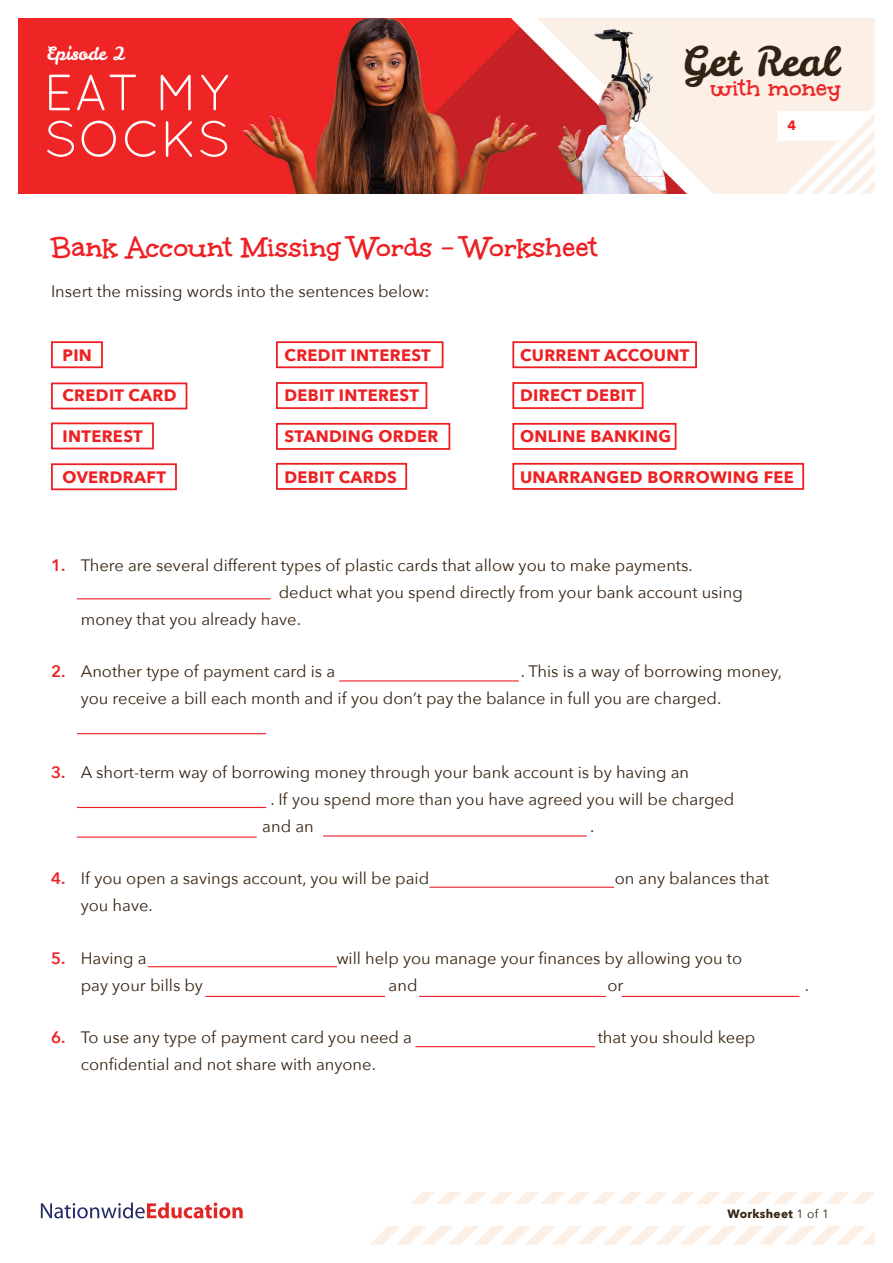
<style>
.page{position:relative;width:893px;height:1263px;background:#fff}
.page>*{position:absolute;margin:0;border:0;box-sizing:border-box;transform-origin:0 0}
.t1{font:51px/46.5px "Quicksand";color:#fff}
.t2{font:40.35px "Leckerli One";color:#322214}
.Heading{font:700 30px "Unkempt";color:#ed2124}
.t3{font:700 25.5px "Unkempt";color:#ee2524}
.t4{font:18px "Leckerli One";color:#fff}
.Heading-2{font:16.5px/27px "Avenir Next";color:#352311}
.Heading-3{font:700 16.5px "Avenir Next";letter-spacing:.02em;color:#ed2124}
.t5{font:700 13.5px "Avenir Next";color:#ed2124}
.t6{font:700 12px "Avenir Next";letter-spacing:.025em;color:#352311}
.s1{font-weight:600;color:#ed2124}
.s2{font-weight:400}
</style>
<div class="page">
<svg style="left:370px;top:1192px;width:505px;height:53px"></svg>
<div style="left:18px;top:18px;width:835px;height:176px;background:#ee2524"></div>
<svg style="left:41px;top:1202px;width:202px;height:16px"></svg>
<svg style="left:541px;top:18px;width:334px;height:176px;background:#f9e7df"></svg>
<div style="left:324px;top:1204px;width:551px;height:21px;background:#fff"></div>
<img style="left:241px;top:18px;width:164px;height:176px">
<img style="left:330px;top:27px;width:211px;height:167px">
<img style="left:511px;top:18px;width:30px;height:30px">
<svg style="left:537px;top:18px;width:4px;height:3px"></svg>
<img style="left:546px;top:77px;width:41px;height:117px">
<img style="left:587px;top:127px;width:42px;height:67px">
<img style="left:629px;top:178px;width:42px;height:16px">
<img style="left:546px;top:64px;width:37px;height:13px">
<img style="left:570px;top:77px;width:17px;height:17px">
<img style="left:587px;top:108px;width:42px;height:19px">
<svg style="left:620px;top:127px;width:9px;height:9px"></svg>
<img style="left:629px;top:151px;width:42px;height:27px">
<img style="left:546px;top:20px;width:125px;height:44px">
<svg style="left:583px;top:64px;width:4px;height:13px"></svg>
<img style="left:587px;top:64px;width:84px;height:44px">
<img style="left:629px;top:108px;width:42px;height:43px">
<div style="left:51px;top:341px;width:52px;height:27px;border:2px solid #ed2124"></div>
<div style="left:276px;top:341px;width:167px;height:27px;border:2px solid #ed2124"></div>
<div style="left:512px;top:341px;width:185px;height:27px;border:2px solid #ed2124"></div>
<div style="left:276px;top:382px;width:151px;height:27px;border:2px solid #ed2124"></div>
<div style="left:512px;top:382px;width:131px;height:27px;border:2px solid #ed2124"></div>
<div style="left:276px;top:423px;width:174px;height:27px;border:2px solid #ed2124"></div>
<div style="left:512px;top:423px;width:164px;height:27px;border:2px solid #ed2124"></div>
<div style="left:276px;top:463px;width:131px;height:27px;border:2px solid #ed2124"></div>
<div style="left:512px;top:463px;width:292px;height:27px;border:2px solid #ed2124"></div>
<div style="left:51px;top:382px;width:136px;height:27px;border:2px solid #ed2124"></div>
<div style="left:51px;top:422px;width:103px;height:27px;border:2px solid #ed2124"></div>
<div style="left:51px;top:463px;width:126px;height:27px;border:2px solid #ed2124"></div>
<hr style="left:77px;top:598px;width:194px;height:1px;background:#ed2124">
<hr style="left:339px;top:680px;width:180px;height:1px;background:#ed2124">
<hr style="left:77px;top:733px;width:189px;height:1px;background:#ed2124">
<hr style="left:77px;top:807px;width:189px;height:1px;background:#ed2124">
<hr style="left:77px;top:836px;width:180px;height:2px;background:#ed2124">
<hr style="left:323px;top:835px;width:264px;height:1px;background:#ed2124">
<hr style="left:148px;top:966px;width:189px;height:1px;background:#ed2124">
<hr style="left:206px;top:996px;width:179px;height:1px;background:#ed2124">
<hr style="left:419px;top:996px;width:187px;height:1px;background:#ed2124">
<hr style="left:622px;top:996px;width:177px;height:1px;background:#ed2124">
<hr style="left:415px;top:1046px;width:180px;height:1px;background:#ed2124">
<hr style="left:429px;top:887px;width:185px;height:1px;background:#ed2124">
<svg style="left:778px;top:64px;width:97px;height:130px;background:#fcf4ee"></svg>
<p class="t4" style="left:47px;top:41px;width:81px">Episode 2</p>
<h1 class="t1" style="left:44px;top:69px;width:189px">EAT MY<br>SOCKS</h1>
<p class="Heading" style="left:51px;top:230px;width:548px">Bank Account Missing Words – Worksheet</p>
<p class="Heading-2" style="left:51px;top:277px;width:380px">Insert the missing words into the sentences below:</p>
<h2 class="t2" style="left:683px;top:35px;width:157px">Get Real</h2>
<h3 class="t3" style="left:710px;top:73px;width:132px">with money</h3>
<p class="t5" style="left:787px;top:113px;width:10px">4</p>
<p class="Heading-3" style="left:63px;top:341px;width:31px">PIN</p>
<p class="Heading-3" style="left:285px;top:341px;width:148px">CREDIT INTEREST</p>
<p class="Heading-3" style="left:520px;top:341px;width:171px">CURRENT ACCOUNT</p>
<p class="Heading-3" style="left:63px;top:381px;width:116px">CREDIT CARD</p>
<p class="Heading-3" style="left:285px;top:381px;width:136px">DEBIT INTEREST</p>
<p class="Heading-3" style="left:520px;top:381px;width:117px">DIRECT DEBIT</p>
<p class="Heading-3" style="left:63px;top:422px;width:82px">INTEREST</p>
<p class="Heading-3" style="left:285px;top:422px;width:156px">STANDING ORDER</p>
<p class="Heading-3" style="left:520px;top:422px;width:153px">ONLINE BANKING</p>
<p class="Heading-3" style="left:63px;top:463px;width:105px">OVERDRAFT</p>
<p class="Heading-3" style="left:285px;top:463px;width:114px">DEBIT CARDS</p>
<p class="Heading-3" style="left:520px;top:463px;width:275px">UNARRANGED BORROWING FEE</p>
<p class="Heading-2" style="left:51px;top:551px;width:643px"><span class="s1">1.</span> There are several different types of plastic cards that allow you to make payments.</p>
<p class="Heading-2" style="left:279px;top:578px;width:465px">deduct what you spend directly from your bank account using</p>
<p class="Heading-2" style="left:81px;top:605px;width:222px">money that you already have.</p>
<p class="Heading-2" style="left:51px;top:657px;width:286px"><span class="s1">2.</span> Another type of payment card is a</p>
<p class="Heading-2" style="left:81px;top:657px;width:703px;text-indent:440px">. This is a way of borrowing money, you receive a bill each month and if you don’t pay the balance in full you are charged.</p>
<p class="Heading-2" style="left:51px;top:758px;width:640px"><span class="s1">3.</span> A short-term way of borrowing money through your bank account is by having an</p>
<p class="Heading-2" style="left:270px;top:785px;width:465px">. If you spend more than you have agreed you will be charged</p>
<p class="Heading-2" style="left:262px;top:812px;width:53px">and an</p>
<p class="Heading-2" style="left:590px;top:812px;width:6px">.</p>
<p class="Heading-2" style="left:51px;top:864px;width:380px"><span class="s1">4.</span> If you open a savings account, you will be paid</p>
<p class="Heading-2" style="left:615px;top:864px;width:156px">on any balances that</p>
<p class="Heading-2" style="left:81px;top:891px;width:74px">you have.</p>
<p class="Heading-2" style="left:51px;top:944px;width:97px"><span class="s1">5.</span> Having a</p>
<p class="Heading-2" style="left:336px;top:944px;width:407px">will help you manage your finances by allowing you to</p>
<p class="Heading-2" style="left:81px;top:971px;width:124px">pay your bills by</p>
<p class="Heading-2" style="left:389px;top:971px;width:30px">and</p>
<p class="Heading-2" style="left:607px;top:971px;width:18px">or</p>
<p class="Heading-2" style="left:805px;top:971px;width:6px">.</p>
<p class="Heading-2" style="left:51px;top:1023px;width:363px"><span class="s1">6.</span> To use any type of payment card you need a</p>
<p class="Heading-2" style="left:598px;top:1023px;width:159px">that you should keep</p>
<p class="Heading-2" style="left:81px;top:1050px;width:297px">confidential and not share with anyone.</p>
<p class="t6" style="left:727px;top:1203px;width:103px">Worksheet <span class="s2">1 of 1</span></p>
</div>
